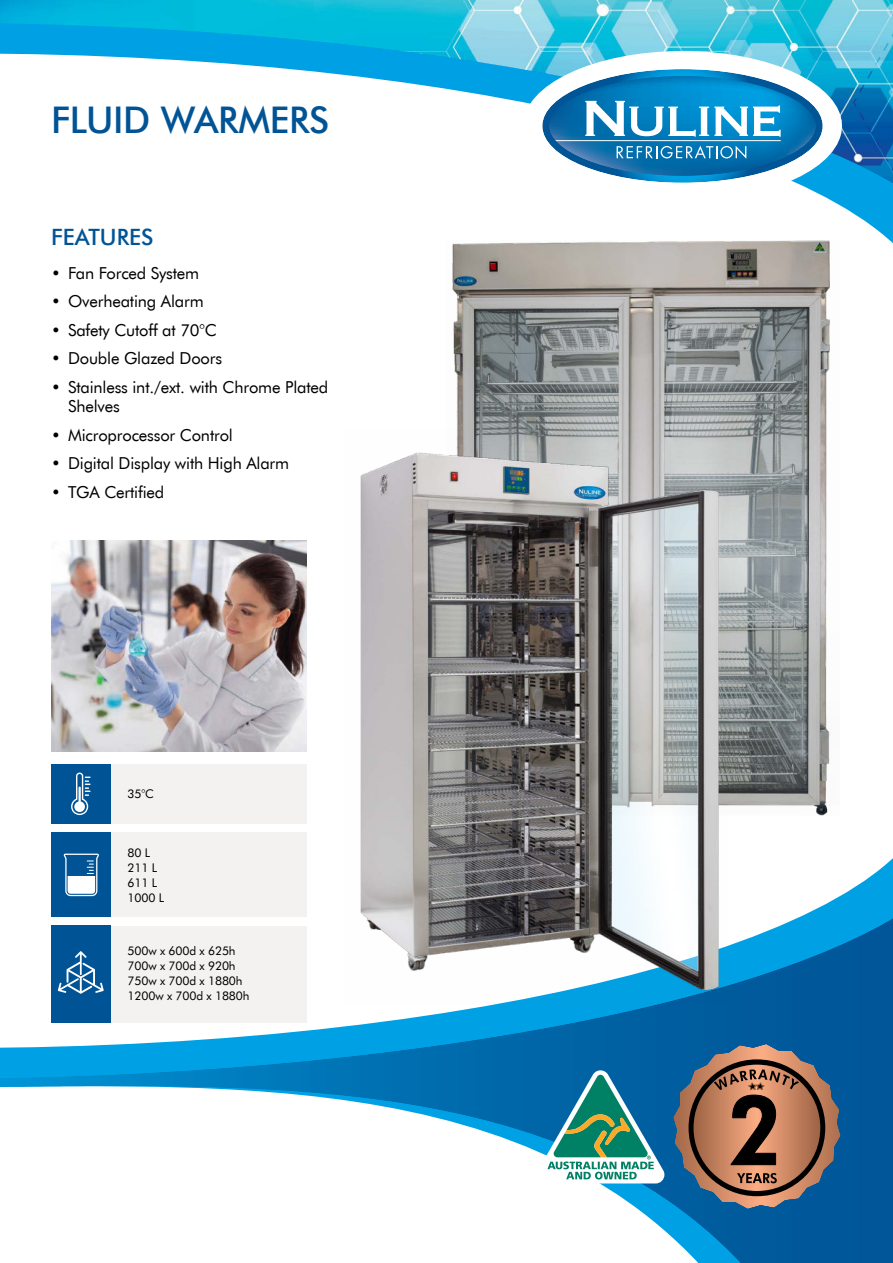
<style>
.page{position:relative;width:893px;height:1263px;background:#fff}
.page>*{position:absolute;margin:0;border:0;box-sizing:border-box;transform-origin:0 0}
.t1{font:500 36.75px "Futura BT";letter-spacing:-.01em;color:#005496}
.t2{font:500 22.5px "Futura BT";color:#005496}
.t3{font:16.5px/19.5px "Futura BT";letter-spacing:-.01em;color:#000}
.t4{font:12px/15px "Futura BT";letter-spacing:-.01em;color:#000}
</style>
<div class="page">
<svg style="left:825px;top:197px;width:68px;height:47px"></svg>
<img style="left:0;top:0;width:893px;height:197px">
<svg style="left:0;top:1078px;width:893px;height:185px"></svg>
<svg style="left:0;top:784px;width:893px;height:294px"></svg>
<div style="left:523px;top:51px;width:319px;height:150px;background:#fff;border-radius:50%"></div>
<svg style="left:542px;top:69px;width:281px;height:114px"></svg>
<img style="left:452px;top:240px;width:388px;height:575px">
<img style="left:345px;top:429px;width:383px;height:575px">
<img style="left:51px;top:540px;width:255px;height:211px">
<div style="left:51px;top:926px;width:255px;height:96px;background:#f4f2f1"></div>
<div style="left:51px;top:926px;width:60px;height:97px;background:#005496"></div>
<svg style="left:58px;top:951px;width:46px;height:43px"></svg>
<div style="left:51px;top:832px;width:255px;height:84px;background:#f4f2f1"></div>
<div style="left:51px;top:832px;width:60px;height:84px;background:#005496"></div>
<svg style="left:64px;top:854px;width:35px;height:42px"></svg>
<div style="left:51px;top:764px;width:255px;height:60px;background:#f4f2f1"></div>
<div style="left:51px;top:764px;width:60px;height:60px;background:#005496"></div>
<svg style="left:71px;top:772px;width:20px;height:43px"></svg>
<svg style="left:537px;top:1070px;width:127px;height:113px"></svg>
<svg style="left:673px;top:1044px;width:168px;height:165px;background:#766662"></svg>
<h1 class="t1" style="left:51px;top:98px;width:280px">FLUID WARMERS</h1>
<h2 class="t2" style="left:51px;top:224px;width:104px">FEATURES</h2>
<p class="t3" style="left:51px;top:264px;width:150px">• Fan Forced System</p>
<p class="t3" style="left:51px;top:293px;width:154px">• Overheating Alarm</p>
<p class="t3" style="left:51px;top:321px;width:167px">• Safety Cutoff at 70°C</p>
<p class="t3" style="left:51px;top:350px;width:173px">• Double Glazed Doors</p>
<p class="t3" style="left:68px;top:378px;width:262px;text-indent:-17px">• Stainless int./ext. with Chrome Plated<br>Shelves</p>
<p class="t3" style="left:51px;top:426px;width:183px">• Microprocessor Control</p>
<p class="t3" style="left:51px;top:455px;width:240px">• Digital Display with High Alarm</p>
<p class="t3" style="left:51px;top:483px;width:115px">• TGA Certified</p>
<p class="t4" style="left:128px;top:787px;width:28px">35°C</p>
<p class="t4" style="left:128px;top:846px;width:38px">80 L<br>211 L<br>611 L<br>1000 L</p>
<p class="t4" style="left:128px;top:944px;width:124px">500w x 600d x 625h<br>700w x 700d x 920h<br>750w x 700d x 1880h<br>1200w x 700d x 1880h</p>
</div>
